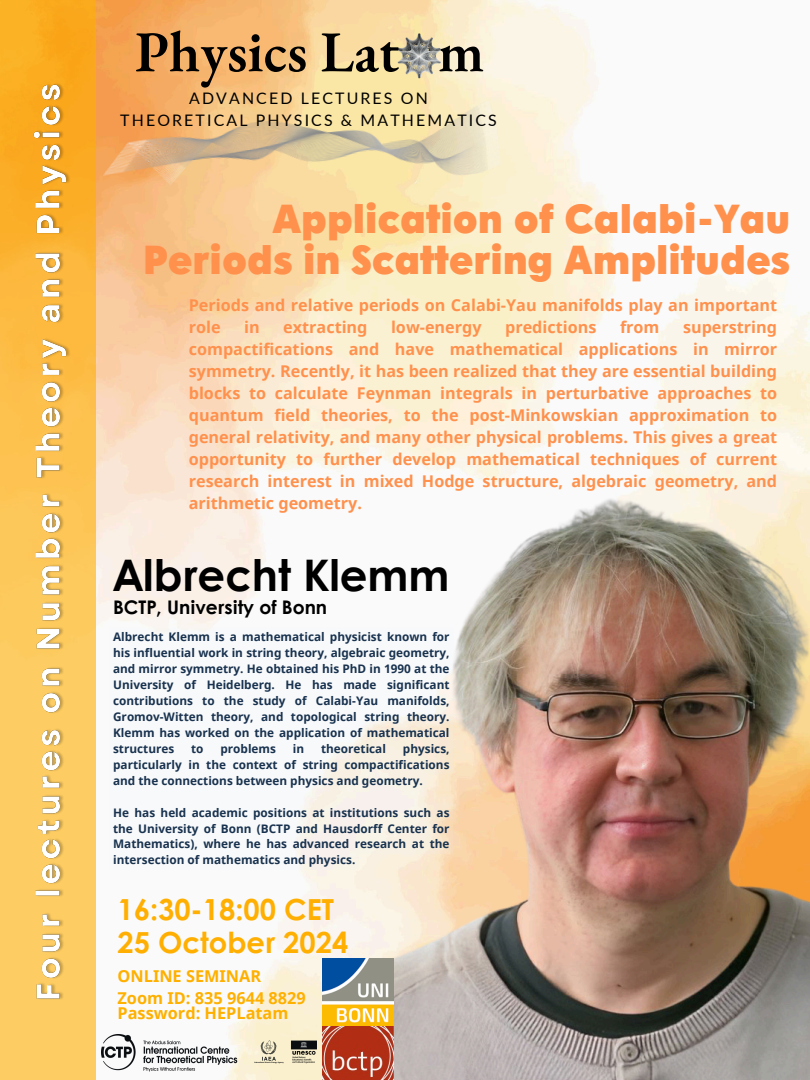
<style>
.page{position:relative;width:810px;height:1080px;background:#fff}
.page>*{position:absolute;margin:0;border:0;box-sizing:border-box;transform-origin:0 0}
.t1{font:600 57.75px "EB Garamond";color:#000}
.t2{font:700 43.56px "Century Gothic";color:#000}
.t3{font:900 39.38px/41.8px "Century Gothic";color:#ff914d;text-align:right}
.t4{font:700 29px/32.4px "Century Gothic";color:#ffaf01}
.t5{font:700 18.75px "Century Gothic";color:#000}
.t6{font:700 16.31px "Noto Sans";color:#ffb000}
.t7{font:700 16.19px/22px "Noto Sans";color:#ff914d}
.t8{font:15.88px/22.2px "Lato";letter-spacing:.135em;color:#000;text-align:center}
.t9{font:700 11.81px/15.9px "Noto Sans";color:#18324f;text-align:justify}
</style>
<div class="page">
<img style="left:96px;top:0;width:714px;height:1080px">
<img style="left:388px;top:28px;width:64px;height:57px">
<img style="left:96px;top:94px;width:406px;height:120px">
<svg style="left:0;top:0;width:96px;height:1080px;background:#fcbf4a"></svg>
<svg style="left:110px;top:627px;width:283px;height:243px"></svg>
<img style="left:102px;top:1035px;width:215px;height:36px">
<img style="left:393px;top:472px;width:417px;height:608px">
<img style="left:323px;top:1026px;width:70px;height:54px">
<img style="left:323px;top:959px;width:70px;height:67px">
<img style="left:25px;top:80px;width:48px;height:922px">
<p class="t1" style="left:135px;top:13px;width:351px">Physics Lat m</p>
<h1 class="t8" style="left:120px;top:87px;width:378px">ADVANCED LECTURES ON<br>THEORETICAL PHYSICS &amp; MATHEMATICS</h1>
<p class="t3" style="left:143px;top:196px;width:649px">Application of Calabi-Yau<br>Periods in Scattering Amplitudes</p>
<p class="t7" style="left:189px;top:293px;width:590px">Periods and relative periods on Calabi-Yau manifolds play an important role</p>
<p class="t7" style="left:244px;top:315px;width:17px">in</p>
<p class="t7" style="left:283px;top:315px;width:86px">extracting</p>
<p class="t7" style="left:391px;top:315px;width:92px">low-energy</p>
<p class="t7" style="left:505px;top:315px;width:93px">predictions</p>
<p class="t7" style="left:620px;top:315px;width:41px">from</p>
<p class="t7" style="left:189px;top:315px;width:590px;text-align:justify;text-indent:494px">superstring compactifications and have mathematical applications in mirror symmetry. Recently, it has been realized that they are essential building blocks to calculate Feynman integrals in perturbative approaches to quantum field theories, to the post-Minkowskian approximation to general relativity, and many other physical problems. This gives a great opportunity to further develop mathematical techniques of current research interest in mixed Hodge structure, algebraic geometry, and arithmetic geometry.</p>
<h6 class="t2" style="left:113px;top:542px;width:338px">Albrecht Klemm</h6>
<h6 class="t5" style="left:113px;top:593px;width:216px">BCTP, University of Bonn</h6>
<p class="t9" style="left:113px;top:629px;width:338px">Albrecht Klemm is a mathematical physicist known for his influential work in string theory, algebraic geometry, and mirror symmetry. He obtained his PhD in 1990 at the University of Heidelberg. He has made significant contributions to the study of Calabi-Yau manifolds, Gromov-Witten theory, and topological string theory.<br>Klemm has worked on the application of mathematical structures</p>
<p class="t9" style="left:113px;top:740px;width:338px;text-indent:290px">physics, particularly in the context of string compactifications and the connections between physics and geometry.</p>
<h2 class="t9" style="left:113px;top:804px;width:338px">He has held academic positions at institutions such as the University of Bonn (BCTP and Hausdorff Center for Mathematics), where he has advanced research at the intersection of mathematics and physics.</h2>
<p class="t9" style="left:191px;top:740px;width:14px">to</p>
<p class="t9" style="left:220px;top:740px;width:57px">problems</p>
<p class="t9" style="left:293px;top:740px;width:13px">in</p>
<p class="t9" style="left:321px;top:740px;width:66px">theoretical</p>
<p class="t4" style="left:118px;top:892px;width:232px">16:30-18:00 CET<br>25 October 2024</p>
<p class="t6" style="left:118px;top:965px;width:145px">ONLINE SEMINAR</p>
<p class="t6" style="left:118px;top:986px;width:190px">Zoom ID: 835 9644 8829</p>
<h5 class="t6" style="left:118px;top:1001px;width:172px">Password: HEPLatam</h5>
</div>
